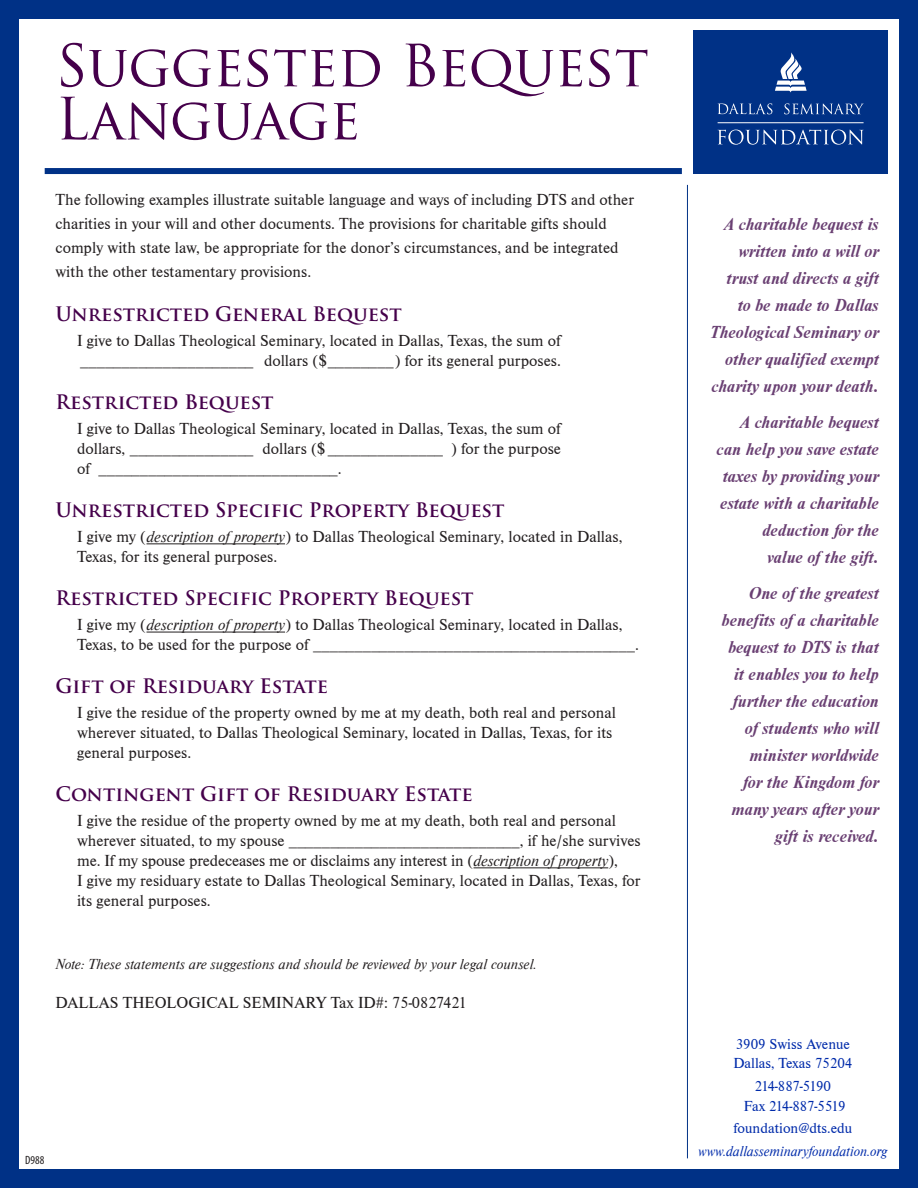
<style>
.page{position:relative;width:918px;height:1188px;background:#003186}
.page>*{position:absolute;margin:0;border:0;box-sizing:border-box;transform-origin:0 0}
.t1{font:56.7px/53.1px "Trajan Pro";letter-spacing:-.01em;color:#45004b}
.Headlines{font:700 19.5px "Trajan Pro";color:#45004b}
.t2{font:italic 700 18px/27px "Nimbus Rom DGR";color:#6a4073;text-align:right}
.body_explanation{font:16.5px/19.8px "Nimbus Rom DGR";color:#231f20}
.t3{font:italic 15px "Nimbus Rom DGR";color:#231f20}
.t4{font:15px "Nimbus Rom DGR";color:#002baa}
.t5{font:italic 15px "Nimbus Rom DGR";color:#002baa;scale:.95 1}
.t6{font:15px "Nimbus Rom DGR";letter-spacing:-.035em;color:#002baa}
.t7{font:15px "Nimbus Rom DGR";letter-spacing:-.04em;color:#002baa}
.t8{font:condensed 12px "Myriad Pro";color:#231f20}
.s1{font-style:italic}
</style>
<div class="page">
<div style="left:19px;top:19px;width:880px;height:1150px;background:#fff"></div>
<div style="left:693px;top:30px;width:195px;height:144px;background:#003186"></div>
<svg style="left:775px;top:52px;width:32px;height:41px"></svg>
<hr style="left:718px;top:122px;width:146px;height:1px;background:#fff">
<svg style="left:718px;top:130px;width:146px;height:15px"></svg>
<svg style="left:718px;top:103px;width:54px;height:11px"></svg>
<svg style="left:784px;top:103px;width:80px;height:11px"></svg>
<hr style="left:687px;top:185px;width:1px;height:973px;background:#003186">
<div style="left:45px;top:168px;width:637px;height:6px;background:#003186"></div>
<hr style="left:146px;top:543px;width:139px;height:1px;background:#231f20">
<hr style="left:146px;top:632px;width:139px;height:1px;background:#231f20">
<hr style="left:474px;top:867px;width:134px;height:1px;background:#231f20">
<p class="t1" style="left:56px;top:39px;width:595px">Suggested Bequest<br>Language</p>
<p class="body_explanation" style="left:56px;top:188px;width:580px;line-height:24px">The following examples illustrate suitable language and ways of including DTS and other charities in your will and other documents. The provisions for charitable gifts should comply with state law, be appropriate for the donor’s circumstances, and be integrated with the other testamentary provisions.</p>
<p class="Headlines" style="left:56px;top:301px;width:348px">Unrestricted General Bequest</p>
<p class="body_explanation" style="left:77px;top:331px;width:486px">I give to Dallas Theological Seminary, located in Dallas, Texas, the sum of _____________________ dollars ($________) for its general purposes.</p>
<p class="Headlines" style="left:56px;top:390px;width:220px">Restricted Bequest</p>
<p class="body_explanation" style="left:77px;top:419px;width:486px;text-align:justify">I give to Dallas Theological Seminary, located in Dallas, Texas, the sum of dollars, _______________ dollars ($ ______________ ) for the purpose of _____________________________.</p>
<p class="Headlines" style="left:56px;top:498px;width:450px">Unrestricted Specific Property Bequest</p>
<p class="body_explanation" style="left:77px;top:527px;width:547px">I give my (<span class="s1">description of property</span>) to Dallas Theological Seminary, located in Dallas,<br>Texas, for its general purposes.</p>
<p class="Headlines" style="left:56px;top:586px;width:420px">Restricted Specific Property Bequest</p>
<p class="body_explanation" style="left:77px;top:615px;width:563px">I give my (<span class="s1">description of property</span>) to Dallas Theological Seminary, located in Dallas,<br>Texas, to be used for the purpose of _______________________________________.</p>
<p class="Headlines" style="left:56px;top:674px;width:274px">Gift of Residuary Estate</p>
<p class="body_explanation" style="left:77px;top:703px;width:540px">I give the residue of the property owned by me at my death, both real and personal wherever situated, to Dallas Theological Seminary, located in Dallas, Texas, for its general purposes.</p>
<p class="Headlines" style="left:56px;top:782px;width:419px">Contingent Gift of Residuary Estate</p>
<p class="body_explanation" style="left:77px;top:811px;width:565px">I give the residue of the property owned by me at my death, both real and personal wherever situated, to my spouse ____________________________, if he/she survives me. If my spouse predeceases me or disclaims any interest in (<span class="s1">description of property</span>),<br>I give my residuary estate to Dallas Theological Seminary, located in Dallas, Texas, for its general purposes.</p>
<p class="t3" style="left:56px;top:956px;width:483px">Note: These statements are suggestions and should be reviewed by your legal counsel.</p>
<p class="body_explanation" style="left:56px;top:993px;width:413px">DALLAS THEOLOGICAL SEMINARY Tax ID#: 75-0827421</p>
<p class="t8" style="left:25px;top:1152px;width:21px">D988</p>
<p class="t2" style="left:711px;top:211px;width:170px">A charitable bequest is written into a will or trust and directs a gift to be made to Dallas<br>Theological Seminary or other qualified exempt charity upon your death.</p>
<p class="t2" style="left:717px;top:409px;width:164px">A charitable bequest can help you save estate taxes by providing your estate with a charitable deduction for the<br>value of the gift.</p>
<p class="t2" style="left:722px;top:580px;width:159px">One of the greatest benefits of a charitable bequest to DTS is that it enables you to help further the education of students who will minister worldwide<br>for the Kingdom for many years after your gift is received.</p>
<p class="t4" style="left:736px;top:1036px;width:116px">3909 Swiss Avenue</p>
<p class="t4" style="left:733px;top:1056px;width:121px">Dallas, Texas 75204</p>
<p class="t7" style="left:755px;top:1078px;width:78px">214-887-5190</p>
<p class="t6" style="left:744px;top:1098px;width:103px">Fax 214-887-5519</p>
<p class="t4" style="left:734px;top:1121px;width:120px">foundation@dts.edu</p>
<p class="t5" style="left:698px;top:1143px;width:201px">www.dallasseminaryfoundation.org</p>
</div>
